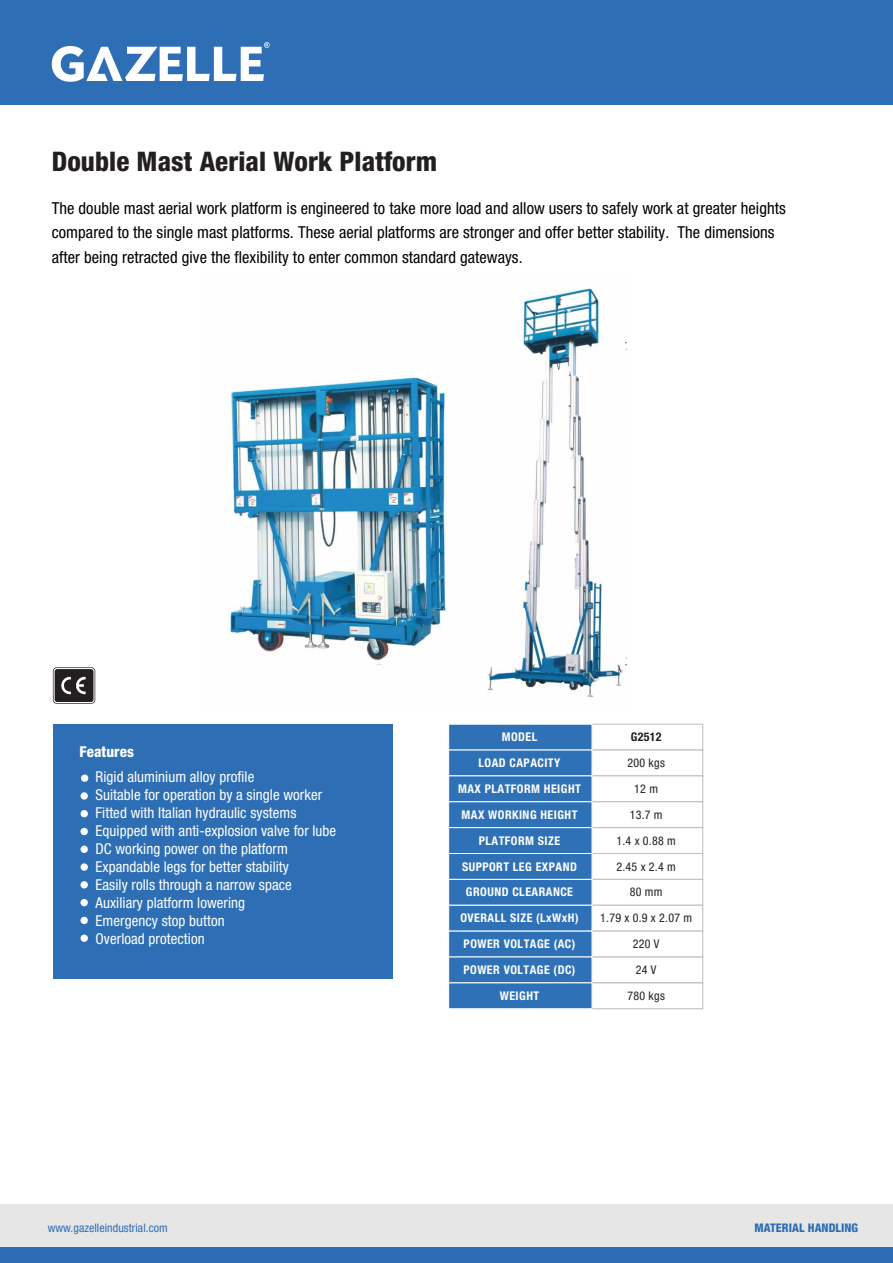
<style>
.page{position:relative;width:893px;height:1263px;background:#fff}
.page>*{position:absolute;margin:0;border:0;box-sizing:border-box;transform-origin:0 0}
.t1{font:800 condensed 27px "Helvetica Neue LT Std";letter-spacing:.005em;color:#231f20}
.t2{font:condensed 16.5px/24px "Helvetica Neue LT Std";letter-spacing:.005em;color:#000}
.t3{font:condensed 15px/18px "Helvetica Neue LT Std";letter-spacing:.005em;color:#fff}
.t4{font:800 condensed 15px "Helvetica Neue LT Std";letter-spacing:.005em;color:#fff}
.t5{font:700 condensed 12px/25.8px "Helvetica Neue LT Std";letter-spacing:.04em;color:#fff;text-align:center}
.t6{font:condensed 12px/25.8px "Helvetica Neue LT Std";letter-spacing:.02em;color:#221f20;text-align:center}
.t7{font:700 condensed 12px "Helvetica Neue LT Std";letter-spacing:.02em;color:#221f20}
.t8{font:condensed 11.85px "Helvetica Neue LT Std";letter-spacing:.005em;color:#2d6eb5}
.t9{font:800 condensed 11.85px "Helvetica Neue LT Std";letter-spacing:.005em;color:#2d6eb5}
</style>
<div class="page">
<img style="left:227px;top:288px;width:399px;height:409px">
<div style="left:0;top:1204px;width:893px;height:43px;background:#e7e6e6"></div>
<div style="left:0;top:1247px;width:893px;height:16px;background:#2e6db5"></div>
<div style="left:0;top:0;width:893px;height:105px;background:#2d6eb5"></div>
<svg style="left:52px;top:42px;width:218px;height:40px"></svg>
<div style="left:53px;top:724px;width:339px;height:254px;background:#2d6eb5"></div>
<div style="left:81px;top:774px;width:7px;height:8px;background:#fff;border-radius:50%"></div>
<div style="left:81px;top:828px;width:7px;height:7px;background:#fff;border-radius:50%"></div>
<div style="left:81px;top:863px;width:7px;height:8px;background:#fff;border-radius:50%"></div>
<div style="left:81px;top:881px;width:7px;height:7px;background:#fff;border-radius:50%"></div>
<div style="left:81px;top:792px;width:7px;height:8px;background:#fff;border-radius:50%"></div>
<div style="left:81px;top:810px;width:7px;height:7px;background:#fff;border-radius:50%"></div>
<div style="left:81px;top:846px;width:7px;height:7px;background:#fff;border-radius:50%"></div>
<div style="left:81px;top:917px;width:7px;height:7px;background:#fff;border-radius:50%"></div>
<div style="left:81px;top:934px;width:7px;height:8px;background:#fff;border-radius:50%"></div>
<div style="left:81px;top:899px;width:7px;height:7px;background:#fff;border-radius:50%"></div>
<div style="left:592px;top:724px;width:111px;height:26px;border:1px solid #bcbcbb"></div>
<div style="left:592px;top:750px;width:111px;height:26px;border:1px solid #bcbcbb"></div>
<div style="left:592px;top:776px;width:111px;height:26px;border:1px solid #bcbcbb"></div>
<div style="left:592px;top:801px;width:111px;height:27px;border:1px solid #bcbcbb"></div>
<div style="left:592px;top:827px;width:111px;height:27px;border:1px solid #bcbcbb"></div>
<div style="left:592px;top:853px;width:111px;height:27px;border:1px solid #bcbcbb"></div>
<div style="left:592px;top:879px;width:111px;height:26px;border:1px solid #bcbcbb"></div>
<div style="left:592px;top:905px;width:111px;height:26px;border:1px solid #bcbcbb"></div>
<div style="left:592px;top:931px;width:111px;height:26px;border:1px solid #bcbcbb"></div>
<div style="left:592px;top:957px;width:111px;height:26px;border:1px solid #bcbcbb"></div>
<div style="left:449px;top:724px;width:143px;height:26px;background:#2e71b7"></div>
<div style="left:448px;top:724px;width:144px;height:26px;border:1px solid #fff"></div>
<div style="left:449px;top:750px;width:143px;height:26px;background:#2e71b7"></div>
<div style="left:449px;top:776px;width:143px;height:26px;background:#2e71b7"></div>
<div style="left:448px;top:775px;width:144px;height:27px;border:1px solid #fff"></div>
<div style="left:449px;top:802px;width:143px;height:26px;background:#2e71b7"></div>
<div style="left:448px;top:801px;width:144px;height:27px;border:1px solid #fff"></div>
<div style="left:449px;top:828px;width:143px;height:25px;background:#2e71b7"></div>
<div style="left:448px;top:827px;width:144px;height:27px;border:1px solid #fff"></div>
<div style="left:449px;top:853px;width:143px;height:26px;background:#2e71b7"></div>
<div style="left:448px;top:853px;width:144px;height:27px;border:1px solid #fff"></div>
<div style="left:449px;top:879px;width:143px;height:26px;background:#2e71b7"></div>
<div style="left:448px;top:879px;width:144px;height:27px;border:1px solid #fff"></div>
<div style="left:449px;top:905px;width:143px;height:26px;background:#2e71b7"></div>
<div style="left:448px;top:905px;width:144px;height:26px;border:1px solid #fff"></div>
<div style="left:449px;top:931px;width:143px;height:26px;background:#2e71b7"></div>
<div style="left:448px;top:931px;width:144px;height:26px;border:1px solid #fff"></div>
<div style="left:449px;top:957px;width:143px;height:26px;background:#2e71b7"></div>
<div style="left:592px;top:983px;width:111px;height:26px;border:1px solid #bcbcbb"></div>
<div style="left:449px;top:983px;width:143px;height:26px;background:#2e71b7"></div>
<div style="left:448px;top:982px;width:144px;height:27px;border:1px solid #fff"></div>
<svg style="left:53px;top:667px;width:42px;height:37px;background:#524f50"></svg>
<h1 class="t1" style="left:52px;top:144px;width:387px">Double Mast Aerial Work Platform</h1>
<p class="t2" style="left:52px;top:197px;width:736px">The double mast aerial work platform is engineered to take more load and allow users to safely work at greater heights compared to the single mast platforms. These aerial platforms are stronger and offer better stability. The dimensions after being retracted give the flexibility to enter common standard gateways.</p>
<p class="t4" style="left:80px;top:743px;width:56px">Features</p>
<p class="t3" style="left:96px;top:767px;width:242px">Rigid aluminium alloy profile<br>Suitable for operation by a single worker Fitted with Italian hydraulic systems Equipped with anti-explosion valve for lube DC working power on the platform Expandable legs for better stability<br>Easily rolls through a narrow space Auxiliary platform lowering<br>Emergency stop button<br>Overload protection</p>
<p class="t5" style="left:458px;top:724px;width:124px">MODEL<br>LOAD CAPACITY<br>MAX PLATFORM HEIGHT<br>MAX WORKING HEIGHT<br>PLATFORM SIZE<br>SUPPORT LEG EXPAND<br>GROUND CLEARANCE<br>OVERALL SIZE (LxWxH)<br>POWER VOLTAGE (AC)<br>POWER VOLTAGE (DC)<br>WEIGHT</p>
<p class="t7" style="left:631px;top:730px;width:32px">G2512</p>
<p class="t6" style="left:600px;top:750px;width:93px">200 kgs<br>12 m<br>13.7 m<br>1.4 x 0.88 m<br>2.45 x 2.4 m<br>80 mm<br>1.79 x 0.9 x 2.07 m<br>220 V<br>24 V</p>
<p class="t6" style="left:627px;top:983px;width:39px">780 kgs</p>
<p class="t8" style="left:48px;top:1221px;width:122px">www.gazelleindustrial.com</p>
<p class="t9" style="left:755px;top:1221px;width:105px">MATERIAL HANDLING</p>
</div>
